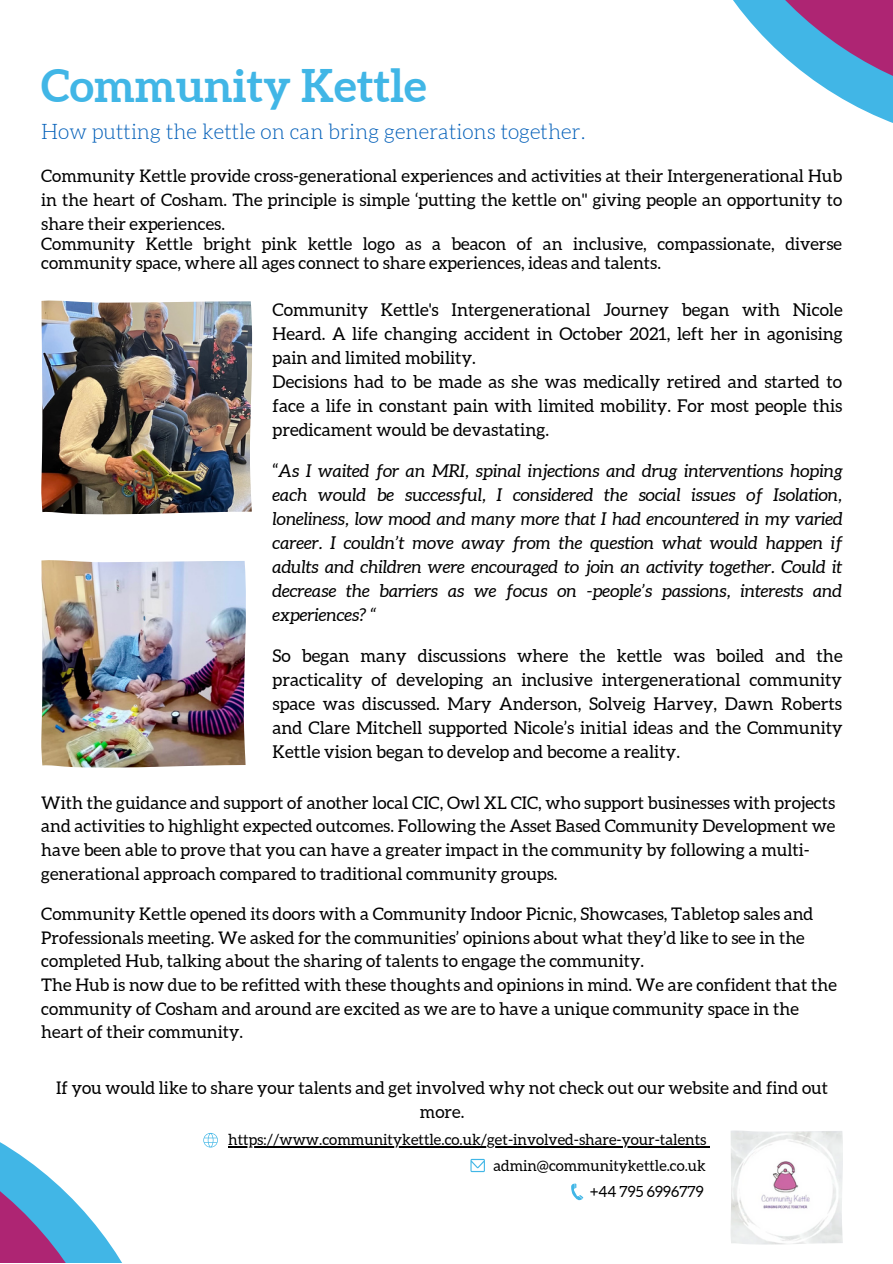
<style>
.page{position:relative;width:893px;height:1264px;background:#fff}
.page>*{position:absolute;margin:0;border:0;box-sizing:border-box;transform-origin:0 0}
.t1{font:700 45px "Aleo";color:#41b6e6}
.t2{font:300 21px "Aleo";color:#005eb8}
.t3{font:17.7px/24px "Aleo";color:#000;text-align:justify}
.t4{font:italic 17.7px/24px "Aleo";color:#000;text-align:justify}
.t5{font:17.4px/23.5px "Aleo";color:#000}
.t6{font:15.3px "Aleo";color:#000}
.t7{font:15px "Aleo";color:#000}
.s1{font-style:normal}
</style>
<div class="page">
<svg style="left:733px;top:0;width:159px;height:123px"></svg>
<img style="left:41px;top:560px;width:205px;height:207px">
<img style="left:41px;top:300px;width:211px;height:214px">
<svg style="left:0;top:1132px;width:245px;height:130px"></svg>
<hr style="left:228px;top:1145px;width:478px;height:2px;background:#000">
<svg style="left:470px;top:1158px;width:15px;height:14px"></svg>
<svg style="left:571px;top:1183px;width:12px;height:17px"></svg>
<img style="left:730px;top:1130px;width:113px;height:114px">
<p class="t1" style="left:41px;top:60px;width:387px">Community Kettle</p>
<p class="t2" style="left:41px;top:123px;width:545px">How putting the kettle on can bring generations together.</p>
<p class="t5" style="left:41px;top:164px;width:802px;text-align:justify">Community Kettle provide cross-generational experiences and activities at their Intergenerational Hub in the heart of Cosham. The principle is simple ‘putting the kettle on" giving people an opportunity to share their experiences.</p>
<p class="t5" style="left:41px;top:235px;width:802px;line-height:18.5px">Community Kettle bright pink kettle logo as a beacon of an inclusive, compassionate, diverse community space, where all ages connect to share experiences, ideas and talents.</p>
<p class="t3" style="left:272px;top:297px;width:571px">Community Kettle's Intergenerational Journey began with Nicole Heard. A life changing accident in October 2021, left her in agonising pain and limited mobility.</p>
<p class="t3" style="left:272px;top:369px;width:571px">Decisions had to be made as she was medically retired and started to face a life in constant pain with limited mobility. For most people this predicament would be devastating.</p>
<p class="t4" style="left:272px;top:458px;width:571px"><span class="s1">“</span>As I waited for an MRI, spinal injections and drug interventions hoping each would be successful, I considered the social issues of Isolation, loneliness, low mood and many more that I had encountered in my varied career. I couldn’t move away from the question what would happen if adults and children were encouraged to join an activity together. Could it decrease the barriers as we focus on -people’s passions, interests and experiences? “</p>
<p class="t3" style="left:272px;top:643px;width:571px">So began many discussions where the kettle was boiled and the practicality of developing an inclusive intergenerational community space was discussed. Mary Anderson, Solveig Harvey, Dawn Roberts and Clare Mitchell supported Nicole’s initial ideas and the Community Kettle vision began to develop and become a reality.</p>
<p class="t5" style="left:41px;top:790px;width:795px">With the guidance and support of another local CIC, Owl XL CIC, who support businesses with projects and activities to highlight expected outcomes. Following the Asset Based Community Development we have been able to prove that you can have a greater impact in the community by following a multi&shy;generational approach compared to traditional community groups.</p>
<p class="t5" style="left:41px;top:902px;width:773px">Community Kettle opened its doors with a Community Indoor Picnic, Showcases, Tabletop sales and<br>Professionals meeting. We asked for the communities’ opinions about what they’d like to see in the completed Hub, talking about the sharing of talents to engage the community.</p>
<p class="t5" style="left:41px;top:972px;width:797px">The Hub is now due to be refitted with these thoughts and opinions in mind. We are confident that the community of Cosham and around are excited as we are to have a unique community space in the heart of their community.</p>
<p class="t5" style="left:56px;top:1075px;width:773px;text-align:center">If you would like to share your talents and get involved why not check out our website and find out more.</p>
<p class="t6" style="left:228px;top:1130px;width:479px">https://www.communitykettle.co.uk/get-involved-share-your-talents</p>
<p class="t7" style="left:493px;top:1156px;width:213px">admin@communitykettle.co.uk</p>
<p class="t6" style="left:590px;top:1183px;width:115px">+44 795 6996779</p>
</div>
